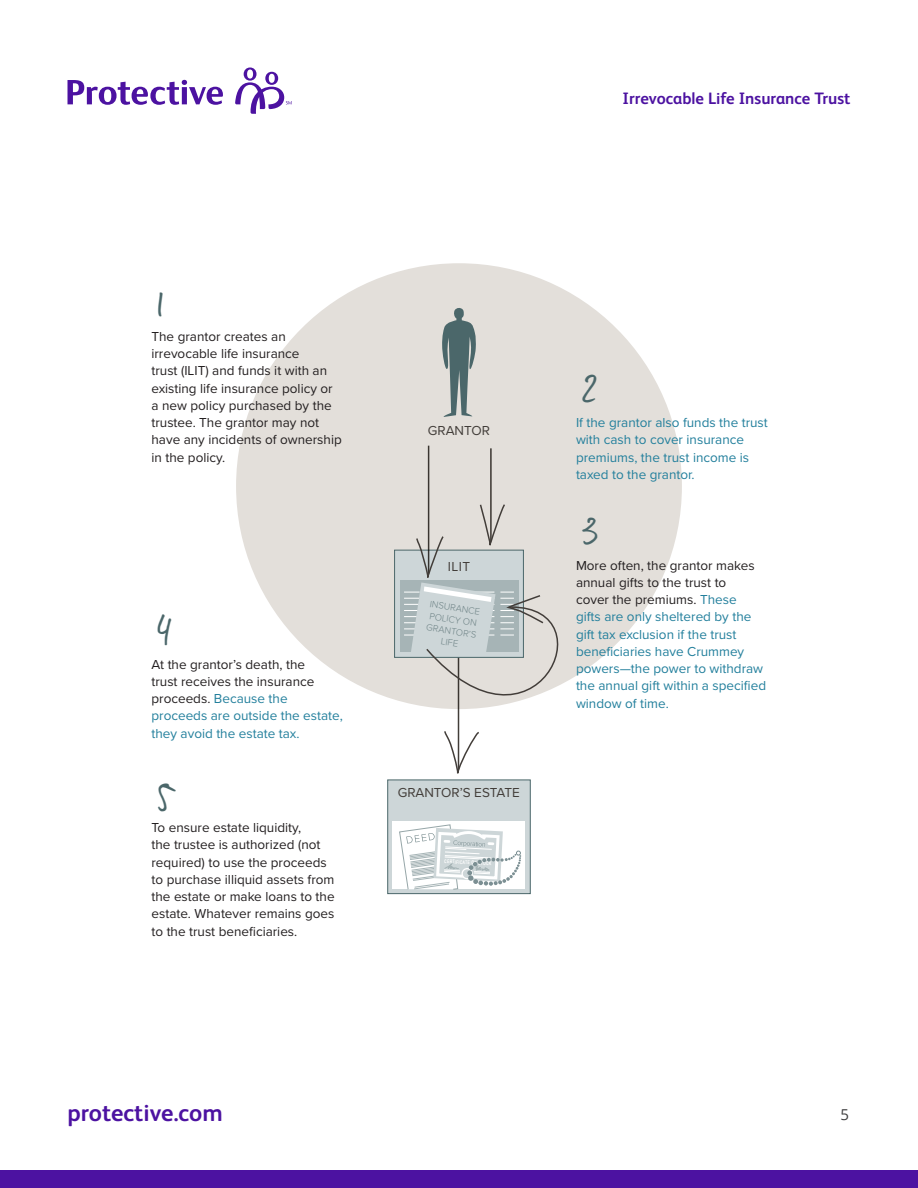
<style>
.page{position:relative;width:918px;height:1188px;background:#fff}
.page>*{position:absolute;margin:0;border:0;box-sizing:border-box;transform-origin:0 0}
.Graphic_numerals{font:49.5px "Hasty Tasty";color:#4b676a}
.t1{font:700 24px "FS Albert Pro";color:#4c12a1}
.Back_Product_Listing{font:700 16.5px "FS Albert Pro";color:#4c12a1}
.Page_Number_Right{font:15px "Open Sans";color:#3e3e3f}
.Graphic_Text{font:13.5px/17.2px "Proxima Nova";color:#227f9c}
.Graphic_Text-2{font:13.5px/17.2px "Proxima Nova";color:#231f20}
.Icon_ID{font:13.5px "Proxima Nova";color:#423d39}
.Icon_ID-2{font:300 9.45px "Proxima Nova";color:#6e8386}
.t2{font:700 5.1px "Arial Narrow";color:#fff;scale:.83 1}
.s1{color:#231f20}
</style>
<div class="page">
<div style="left:0;top:1170px;width:918px;height:18px;background:#4c12a1"></div>
<svg style="left:235px;top:68px;width:57px;height:46px"></svg>
<svg style="left:68px;top:80px;width:155px;height:25px"></svg>
<div style="left:236px;top:263px;width:446px;height:446px;background:#e3dfda;border-radius:50%"></div>
<svg style="left:442px;top:308px;width:34px;height:109px"></svg>
<div style="left:387px;top:780px;width:144px;height:114px;background:#cdd6d8;border:1px solid #4b676a"></div>
<div style="left:393px;top:822px;width:132px;height:67px;background:#fff"></div>
<svg style="left:399px;top:824px;width:122px;height:66px"></svg>
<hr style="left:490px;top:448px;width:2px;height:93px;background:#423d39">
<div style="left:394px;top:550px;width:130px;height:108px;background:#cdd6d8;border:1px solid #4b676a"></div>
<div style="left:400px;top:581px;width:118px;height:71px;background:#a6b4b6"></div>
<hr style="left:404px;top:592px;width:110px;height:1px;background:#fff">
<hr style="left:404px;top:598px;width:110px;height:1px;background:#fff">
<hr style="left:404px;top:604px;width:110px;height:1px;background:#fff">
<hr style="left:404px;top:610px;width:110px;height:1px;background:#fff">
<hr style="left:404px;top:616px;width:110px;height:1px;background:#fff">
<hr style="left:404px;top:622px;width:110px;height:1px;background:#fff">
<hr style="left:404px;top:629px;width:110px;height:1px;background:#fff">
<hr style="left:404px;top:635px;width:110px;height:1px;background:#fff">
<hr style="left:428px;top:446px;width:1px;height:128px;background:#423d39">
<svg style="left:411px;top:503px;width:200px;height:283px"></svg>
<p class="Back_Product_Listing" style="left:623px;top:87px;width:229px">Irrevocable Life Insurance Trust</p>
<p class="Graphic_numerals" style="left:157px;top:279px;width:9px">1</p>
<p class="Graphic_Text-2" style="left:152px;top:327px;width:192px">The grantor creates an irrevocable life insurance<br>trust (ILIT) and funds it with an existing life insurance policy or a new policy purchased by the trustee. The grantor may not have any incidents of ownership in the policy.</p>
<p class="Graphic_numerals" style="left:157px;top:607px;width:17px">4</p>
<p class="Graphic_Text" style="left:152px;top:655px;width:193px"><span class="s1">At the grantor’s death, the<br>trust receives the insurance proceeds.</span> Because the proceeds are outside the estate, they avoid the estate tax.</p>
<p class="Graphic_numerals" style="left:157px;top:770px;width:20px">5</p>
<p class="Graphic_Text-2" style="left:152px;top:818px;width:185px">To ensure estate liquidity,<br>the trustee is authorized (not required) to use the proceeds to purchase illiquid assets from the estate or make loans to the estate. Whatever remains goes to the trust beneficiaries.</p>
<p class="Icon_ID" style="left:428px;top:420px;width:64px">GRANTOR</p>
<p class="Icon_ID" style="left:448px;top:556px;width:24px">ILIT</p>
<p class="Icon_ID-2" style="left:431px;top:597px;width:52px;rotate:9deg">INSURANCE</p>
<p class="Icon_ID-2" style="left:431px;top:609px;width:49px;rotate:9deg">POLICY ON</p>
<p class="Icon_ID-2" style="left:428px;top:620px;width:52px;rotate:9deg">GRANTOR’S</p>
<p class="Icon_ID-2" style="left:442px;top:634px;width:19px;rotate:9deg">LIFE</p>
<p class="Icon_ID" style="left:398px;top:782px;width:124px">GRANTOR’S ESTATE</p>
<p class="t2" style="left:445px;top:857px;width:58px;rotate:3deg">CERTIFICATE OF STOCK</p>
<p class="Graphic_numerals" style="left:581px;top:365px;width:18px">2</p>
<p class="Graphic_Text" style="left:576px;top:413px;width:193px">If the grantor also funds the trust with cash to cover insurance premiums, the trust income is taxed to the grantor.</p>
<p class="Graphic_numerals" style="left:581px;top:508px;width:18px">3</p>
<p class="Graphic_Text" style="left:576px;top:556px;width:192px"><span class="s1">More often, the grantor makes annual gifts to the trust to<br>cover the premiums.</span> These<br>gifts are only sheltered by the gift tax exclusion if the trust beneficiaries have Crummey powers—the power to withdraw the annual gift within a specified window of time.</p>
<h2 class="t1" style="left:68px;top:1095px;width:157px">protective.com</h2>
<p class="Page_Number_Right" style="left:840px;top:1104px;width:10px">5</p>
</div>
